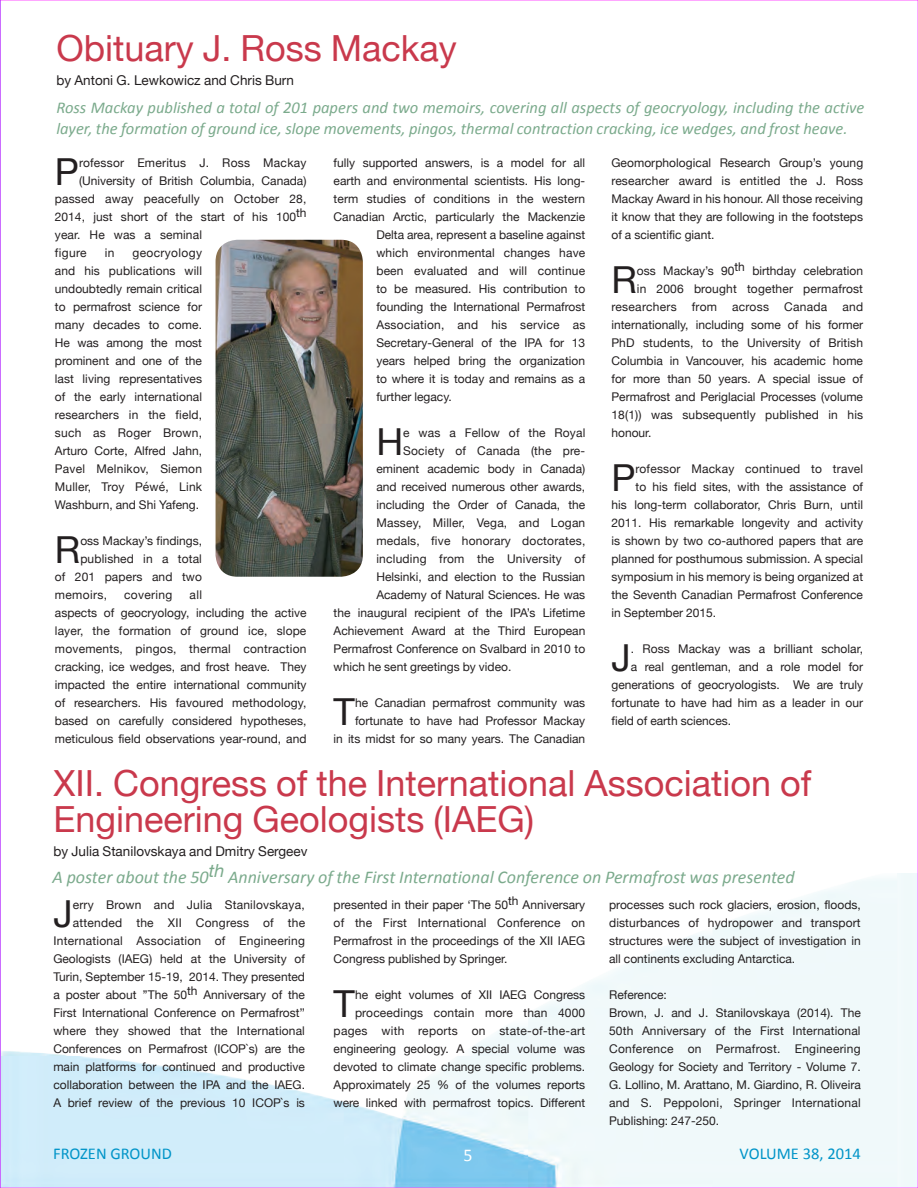
<style>
.page{position:relative;width:918px;height:1188px;background:#fff}
.page>*{position:absolute;margin:0;border:0;box-sizing:border-box;transform-origin:0 0}
.t1{font:37.2px "Helvetica Neue";color:#231f20}
.t2{font:36px/36px "Helvetica Neue";color:#c9394c}
.t3{font:italic 18px "Calibri";color:#7baa8c}
.t4{font:18px "Calibri";color:#fff}
.t5{font:italic 16.5px/21px "Calibri";color:#7baa8c}
.t6{font:16.5px "Calibri";color:#0094c8}
.t7{font:13.5px "Helvetica Neue";color:#231f20}
.t8{font:12px/18px "Helvetica Neue";color:#231f20;text-align:justify}
.t9{font:12px "Helvetica Neue";letter-spacing:.02em;color:#231f20}
.t10{font:12px "Helvetica Neue";letter-spacing:.03em;color:#231f20}
.t11{font:12px "Helvetica Neue";letter-spacing:.025em;color:#231f20}
</style>
<div class="page">
<img style="left:2px;top:873px;width:914px;height:313px">
<img style="left:216px;top:240px;width:147px;height:337px">
<hr style="left:0;top:0;width:1px;height:1188px;background:#93f">
<h2 class="t2" style="left:56px;top:32px;width:402px">Obituary J. Ross Mackay</h2>
<p class="t7" style="left:56px;top:70px;width:239px">by Antoni G. Lewkowicz and Chris Burn</p>
<p class="t5" style="left:56px;top:96px;width:810px">Ross Mackay published a total of 201 papers and two memoirs, covering all aspects of geocryology, including the active layer, the formation of ground ice, slope movements, pingos, thermal contraction cracking, ice wedges, and frost heave.</p>
<h1 class="t1" style="left:55px;top:145px;width:26px">P</h1>
<p class="t9" style="left:79px;top:154px;width:229px">rofessor Emeritus J. Ross Mackay</p>
<p class="t8" style="left:611px;top:154px;width:253px">Geomorphological Research Group’s young researcher award is entitled the J. Ross Mackay Award in his honour. All those receiving it know that they are following in the footsteps of a scientific giant.</p>
<h1 class="t1" style="left:611px;top:253px;width:27px">R</h1>
<p class="t8" style="left:637px;top:262px;width:228px">oss Mackay’s 90th birthday celebration</p>
<p class="t8" style="left:334px;top:154px;width:253px">fully supported answers, is a model for all</p>
<p class="t8" style="left:334px;top:172px;width:253px">earth and environmental scientists. His long-</p>
<p class="t8" style="left:334px;top:190px;width:253px">term studies of conditions in the western</p>
<p class="t8" style="left:334px;top:208px;width:253px">Canadian Arctic, particularly the Mackenzie</p>
<p class="t8" style="left:376px;top:226px;width:210px">Delta area, represent a baseline against</p>
<p class="t8" style="left:376px;top:244px;width:210px">which environmental changes have</p>
<p class="t8" style="left:376px;top:262px;width:210px">been evaluated and will continue</p>
<p class="t8" style="left:376px;top:280px;width:210px">to be measured. His contribution to</p>
<p class="t8" style="left:376px;top:298px;width:210px">founding the International Permafrost</p>
<p class="t9" style="left:376px;top:316px;width:210px">Association, and his service as</p>
<p class="t8" style="left:376px;top:334px;width:210px">Secretary-General of the IPA for 13</p>
<p class="t8" style="left:376px;top:352px;width:210px">years helped bring the organization</p>
<p class="t8" style="left:376px;top:370px;width:210px">to where it is today and remains as a</p>
<p class="t8" style="left:376px;top:388px;width:77px">further legacy.</p>
<h1 class="t1" style="left:376px;top:415px;width:28px">H</h1>
<p class="t8" style="left:403px;top:424px;width:184px">e was a Fellow of the Royal</p>
<p class="t8" style="left:79px;top:172px;width:229px">(University of British Columbia, Canada)</p>
<p class="t8" style="left:55px;top:190px;width:253px">passed away peacefully on October 28,</p>
<p class="t8" style="left:55px;top:208px;width:253px">2014, just short of the start of his 100th</p>
<p class="t8" style="left:55px;top:226px;width:149px">year. He was a seminal</p>
<p class="t8" style="left:55px;top:244px;width:33px">figure</p>
<p class="t8" style="left:105px;top:244px;width:11px">in</p>
<p class="t8" style="left:55px;top:244px;width:149px;text-indent:78px">geocryology and his publications will undoubtedly remain critical to permafrost science for many decades to come.<br>He was among the most prominent and one of the last living representatives of the early international researchers in the field, such as Roger Brown, Arturo Corte, Alfred Jahn, Pavel Melnikov, Siemon Muller, Troy Péwé, Link Washburn, and Shi Yafeng.</p>
<h1 class="t1" style="left:55px;top:523px;width:27px">R</h1>
<p class="t8" style="left:80px;top:532px;width:123px">oss Mackay’s findings,</p>
<p class="t8" style="left:637px;top:280px;width:228px">in 2006 brought together permafrost</p>
<p class="t11" style="left:611px;top:298px;width:67px">researchers</p>
<p class="t8" style="left:692px;top:298px;width:27px">from</p>
<p class="t8" style="left:732px;top:298px;width:38px">across</p>
<p class="t8" style="left:784px;top:298px;width:45px">Canada</p>
<p class="t8" style="left:611px;top:298px;width:253px;text-indent:231px">and internationally, including some of his former PhD students, to the University of British Columbia in Vancouver, his academic home for more than 50 years. A special issue of Permafrost and Periglacial Processes (volume 18(1)) was subsequently published in his honour.</p>
<h1 class="t1" style="left:611px;top:451px;width:26px">P</h1>
<p class="t8" style="left:636px;top:460px;width:229px">rofessor Mackay continued to travel</p>
<p class="t8" style="left:403px;top:442px;width:184px">Society of Canada (the pre-</p>
<p class="t8" style="left:376px;top:460px;width:210px">eminent academic body in Canada)</p>
<p class="t8" style="left:376px;top:478px;width:210px">and received numerous other awards,</p>
<p class="t8" style="left:376px;top:496px;width:210px">including the Order of Canada, the</p>
<p class="t8" style="left:376px;top:514px;width:210px">Massey, Miller, Vega, and Logan</p>
<p class="t8" style="left:376px;top:532px;width:211px">medals, five honorary doctorates,</p>
<p class="t9" style="left:376px;top:550px;width:210px">including from the University of</p>
<p class="t8" style="left:376px;top:568px;width:210px">Helsinki, and election to the Russian</p>
<p class="t8" style="left:376px;top:586px;width:210px">Academy of Natural Sciences. He was</p>
<p class="t8" style="left:334px;top:604px;width:253px">the inaugural recipient of the IPA’s Lifetime</p>
<p class="t8" style="left:334px;top:622px;width:253px">Achievement Award at the Third European</p>
<p class="t8" style="left:334px;top:640px;width:253px">Permafrost Conference on Svalbard in 2010 to</p>
<p class="t8" style="left:334px;top:658px;width:179px">which he sent greetings by video.</p>
<h1 class="t1" style="left:334px;top:685px;width:23px">T</h1>
<p class="t8" style="left:636px;top:478px;width:229px">to his field sites, with the assistance of</p>
<p class="t8" style="left:611px;top:496px;width:253px">his long-term collaborator, Chris Burn, until</p>
<p class="t8" style="left:611px;top:514px;width:253px">2011. His remarkable longevity and activity</p>
<p class="t8" style="left:611px;top:532px;width:253px">is shown by two co-authored papers that are</p>
<p class="t8" style="left:611px;top:550px;width:253px">planned for posthumous submission. A special</p>
<p class="t8" style="left:611px;top:568px;width:253px">symposium in his memory is being organized at</p>
<p class="t8" style="left:611px;top:586px;width:253px">the Seventh Canadian Permafrost Conference</p>
<p class="t8" style="left:611px;top:604px;width:106px">in September 2015.</p>
<h1 class="t1" style="left:611px;top:631px;width:21px">J</h1>
<p class="t8" style="left:631px;top:640px;width:234px">. Ross Mackay was a brilliant scholar,</p>
<p class="t8" style="left:80px;top:550px;width:123px">published in a total</p>
<p class="t8" style="left:55px;top:568px;width:149px">of 201 papers and two</p>
<p class="t10" style="left:55px;top:586px;width:54px">memoirs,</p>
<p class="t10" style="left:124px;top:586px;width:50px">covering</p>
<p class="t8" style="left:55px;top:586px;width:253px;text-align:left;text-indent:135px">all<br>aspects of geocryology, including the active layer, the formation of ground ice, slope movements, pingos, thermal contraction cracking, ice wedges, and frost heave. They impacted the entire international community of researchers. His favoured methodology, based on carefully considered hypotheses, meticulous field observations year-round, and</p>
<p class="t8" style="left:631px;top:658px;width:234px">a real gentleman, and a role model for</p>
<p class="t8" style="left:611px;top:676px;width:253px">generations of geocryologists. We are truly</p>
<p class="t8" style="left:611px;top:694px;width:253px">fortunate to have had him as a leader in our</p>
<p class="t8" style="left:611px;top:712px;width:121px">field of earth sciences.</p>
<p class="t8" style="left:334px;top:694px;width:253px;text-align:right">he Canadian permafrost community was fortunate to have had Professor Mackay<br>in its midst for so many years. The Canadian</p>
<h2 class="t2" style="left:53px;top:767px;width:759px">XII. Congress of the International Association of<br>Engineering Geologists (IAEG)</h2>
<p class="t7" style="left:53px;top:842px;width:256px">by Julia Stanilovskaya and Dmitry Sergeev</p>
<h3 class="t3" style="left:53px;top:864px;width:744px">A poster about the 50<sup>th</sup> Anniversary of the First International Conference on Permafrost was presented</h3>
<h1 class="t1" style="left:53px;top:887px;width:21px">J</h1>
<p class="t8" style="left:53px;top:896px;width:253px;text-align:right">erry Brown and Julia Stanilovskaya, attended the XII Congress of the International Association of Engineering Geologists (IAEG) held at the University of Turin, September 15-19, 2014. They presented a poster about ’’The 50th Anniversary of the First International Conference on Permafrost’’ where they showed that the International Conferences on Permafrost (ICOP`s) are the main platforms for continued and productive collaboration between the IPA and the IAEG.<br>A brief review of the previous 10 ICOP`s is</p>
<p class="t8" style="left:334px;top:896px;width:253px">presented in their paper ‘The 50th Anniversary of the First International Conference on Permafrost in the proceedings of the XII IAEG Congress published by Springer.</p>
<p class="t8" style="left:609px;top:896px;width:253px">processes such rock glaciers, erosion, floods, disturbances of hydropower and transport structures were the subject of investigation in all continents excluding Antarctica.</p>
<p class="t8" style="left:609px;top:986px;width:253px;text-align:left">Reference:<br>Brown, J. and J. Stanilovskaya (2014). The 50th Anniversary of the First International Conference on Permafrost. Engineering Geology for Society and Territory - Volume 7.<br>G. Lollino, M. Arattano, M. Giardino, R. Oliveira and S. Peppoloni, Springer International Publishing: 247-250.</p>
<p class="t8" style="left:334px;top:986px;width:253px;text-align:right">he eight volumes of XII IAEG Congress proceedings contain more than 4000 pages with reports on state-of-the-art engineering geology. A special volume was devoted to climate change specific problems.<br>Approximately 25 % of the volumes reports were linked with permafrost topics. Different</p>
<h1 class="t1" style="left:334px;top:977px;width:23px">T</h1>
<h3 class="t6" style="left:53px;top:1143px;width:120px">FROZEN GROUND</h3>
<h3 class="t4" style="left:463px;top:1144px;width:11px">5</h3>
<h3 class="t6" style="left:740px;top:1143px;width:123px">VOLUME 38, 2014</h3>
</div>
